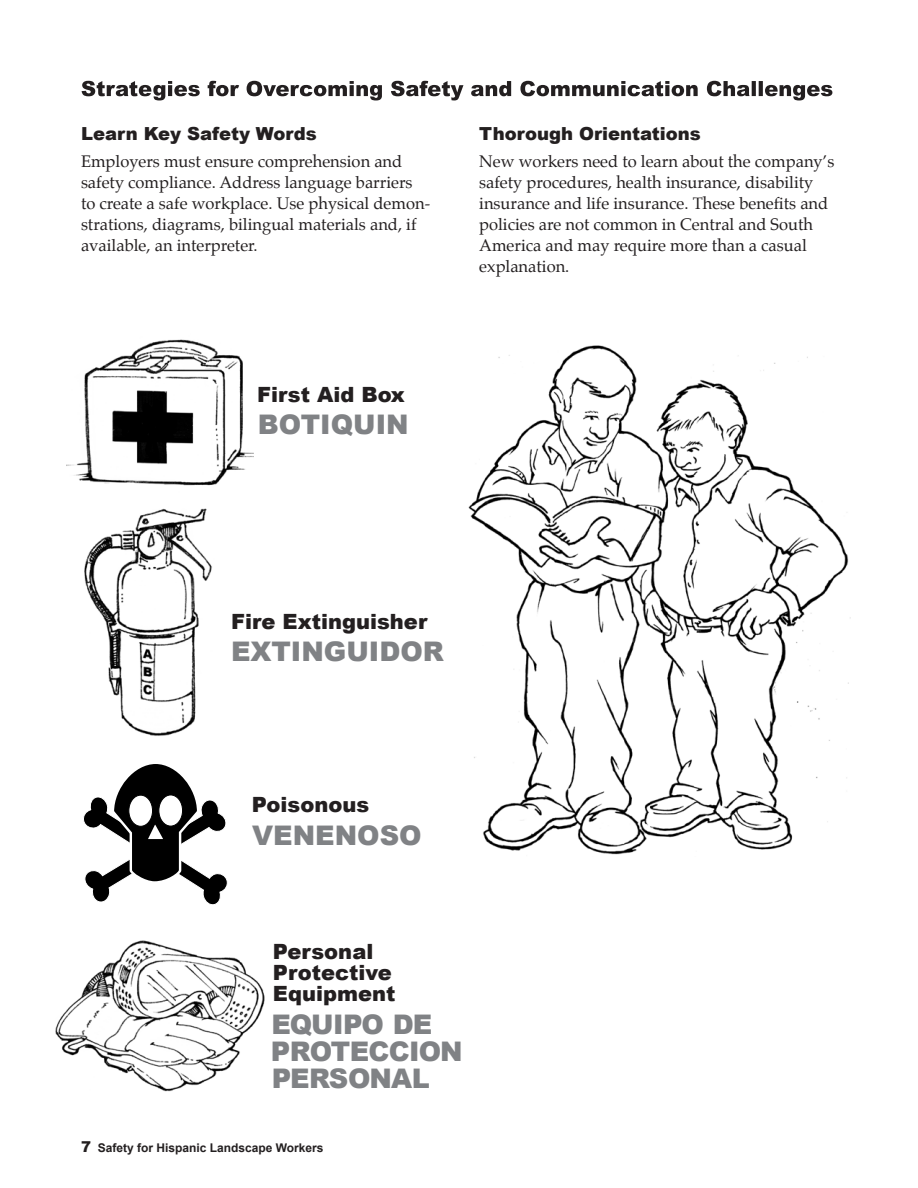
<style>
.page{position:relative;width:918px;height:1188px;background:#fff}
.page>*{position:absolute;margin:0;border:0;box-sizing:border-box;transform-origin:0 0}
.t1{font:900 27px "Arial";color:#808285}
.t2{font:900 27px/27px "Arial";letter-spacing:-.035em;color:#808285}
.t3{font:900 27px "Arial";letter-spacing:-.04em;color:#808285}
.t4{font:900 21px "Arial";color:#231f20}
.t5{font:900 18px "Arial";color:#231f20}
.t6{font:16.5px/21px "Palatino";color:#231f20}
.t7{font:700 12px "Arial";color:#231f20}
.s1{font-weight:900;font-size:15px}
</style>
<div class="page">
<img style="left:56px;top:940px;width:209px;height:152px">
<img style="left:67px;top:339px;width:187px;height:147px">
<img style="left:84px;top:508px;width:128px;height:228px">
<svg style="left:83px;top:764px;width:145px;height:141px"></svg>
<img style="left:468px;top:345px;width:381px;height:510px">
<svg style="left:82px;top:81px;width:750px;height:19px"></svg>
<p class="t5" style="left:81px;top:124px;width:237px">Learn Key Safety Words</p>
<p class="t6" style="left:81px;top:153px;width:351px">Employers must ensure comprehension and safety compliance. Address language barriers to create a safe workplace. Use physical demon&shy;strations, diagrams, bilingual materials and, if available, an interpreter.</p>
<p class="t4" style="left:257px;top:383px;width:149px">First Aid Box</p>
<p class="t1" style="left:258px;top:410px;width:152px">BOTIQUIN</p>
<p class="t5" style="left:479px;top:124px;width:223px">Thorough Orientations</p>
<p class="t6" style="left:479px;top:152px;width:357px">New workers need to learn about the company’s safety procedures, health insurance, disability insurance and life insurance. These benefits and policies are not common in Central and South America and may require more than a casual explanation.</p>
<p class="t4" style="left:231px;top:609px;width:198px">Fire Extinguisher</p>
<p class="t1" style="left:231px;top:636px;width:214px">EXTINGUIDOR</p>
<p class="t4" style="left:252px;top:793px;width:119px">Poisonous</p>
<p class="t1" style="left:252px;top:820px;width:171px">VENENOSO</p>
<p class="t4" style="left:273px;top:940px;width:102px">Personal</p>
<p class="t4" style="left:273px;top:961px;width:120px">Protective</p>
<p class="t4" style="left:273px;top:982px;width:124px">Equipment</p>
<p class="t3" style="left:271px;top:1009px;width:163px">EQUIPO DE</p>
<p class="t2" style="left:271px;top:1038px;width:193px">PROTECCION<br>PERSONAL</p>
<p class="t7" style="left:81px;top:1141px;width:244px"><span class="s1">7</span> Safety for Hispanic Landscape Workers</p>
</div>
